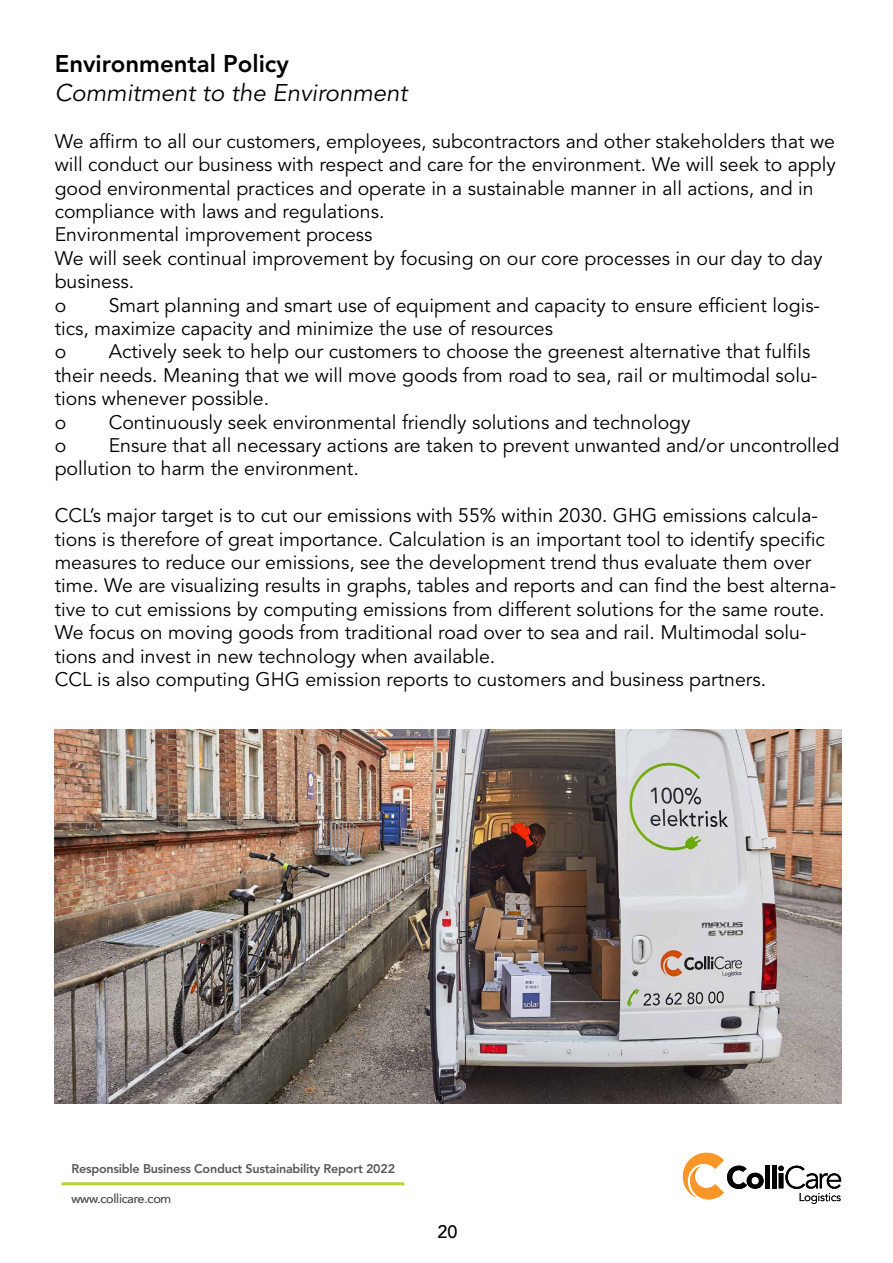
<style>
.page{position:relative;width:893px;height:1263px;background:#fff}
.page>*{position:absolute;margin:0;border:0;box-sizing:border-box;transform-origin:0 0}
.t1{font:italic 24px "Avenir LT Pro";color:#000}
.t2{font:800 24px "Avenir LT Pro";color:#000}
.t3{font:19.5px/23.4px "Avenir LT Pro";color:#000}
.t4{font:500 18px "Avenir LT Pro";color:#000}
.t5{font:800 12.6px "Avenir LT Pro";letter-spacing:-.02em;color:#58595b}
.t6{font:12.6px "Avenir LT Pro";letter-spacing:-.02em;color:#58595b}
</style>
<div class="page">
<div style="left:765px;top:1165px;width:5px;height:23px;background:#000"></div>
<hr style="left:772px;top:1165px;width:4px;height:23px;background:#000">
<svg style="left:683px;top:1153px;width:81px;height:47px"></svg>
<svg style="left:778px;top:1166px;width:63px;height:38px"></svg>
<hr style="left:62px;top:1182px;width:342px;height:3px;background:#b7d434">
<img style="left:55px;top:729px;width:786px;height:374px">
<p class="t2" style="left:55px;top:50px;width:236px">Environmental Policy</p>
<p class="t1" style="left:55px;top:78px;width:354px">Commitment to the Environment</p>
<p class="t3" style="left:55px;top:130px;width:783px">We affirm to all our customers, employees, subcontractors and other stakeholders that we will conduct our business with respect and care for the environment. We will seek to apply good environmental practices and operate in a sustainable manner in all actions, and in compliance with laws and regulations.<br>Environmental improvement process<br>We will seek continual improvement by focusing on our core processes in our day to day business.<br>o</p>
<p class="t3" style="left:55px;top:293px;width:767px;text-indent:54px">Smart planning and smart use of equipment and capacity to ensure efficient logis&shy;tics, maximize capacity and minimize the use of resources<br>o</p>
<p class="t3" style="left:55px;top:340px;width:764px;text-indent:54px">Actively seek to help our customers to choose the greenest alternative that fulfils their needs. Meaning that we will move goods from road to sea, rail or multimodal solu&shy;tions whenever possible.<br>o</p>
<p class="t3" style="left:109px;top:410px;width:583px">Continuously seek environmental friendly solutions and technology</p>
<p class="t3" style="left:55px;top:434px;width:786px;text-indent:54px">Ensure that all necessary actions are taken to prevent unwanted and/or uncontrolled pollution to harm the environment.</p>
<p class="t3" style="left:55px;top:504px;width:783px">CCL’s major target is to cut our emissions with 55% within 2030. GHG emissions calcula&shy;tions is therefore of great importance. Calculation is an important tool to identify specific measures to reduce our emissions, see the development trend thus evaluate them over time. We are visualizing results in graphs, tables and reports and can find the best alterna&shy;tive to cut emissions by computing emissions from different solutions for the same route.<br>We focus on moving goods from traditional road over to sea and rail. Multimodal solu&shy;tions and invest in new technology when available.<br>CCL is also computing GHG emission reports to customers and business partners.</p>
<p class="t3" style="left:55px;top:434px;width:13px">o</p>
<p class="t5" style="left:72px;top:1161px;width:325px">Responsible Business Conduct Sustainability Report 2022</p>
<p class="t6" style="left:72px;top:1191px;width:101px">www.collicare.com</p>
<p class="t4" style="left:438px;top:1221px;width:22px">20</p>
</div>
